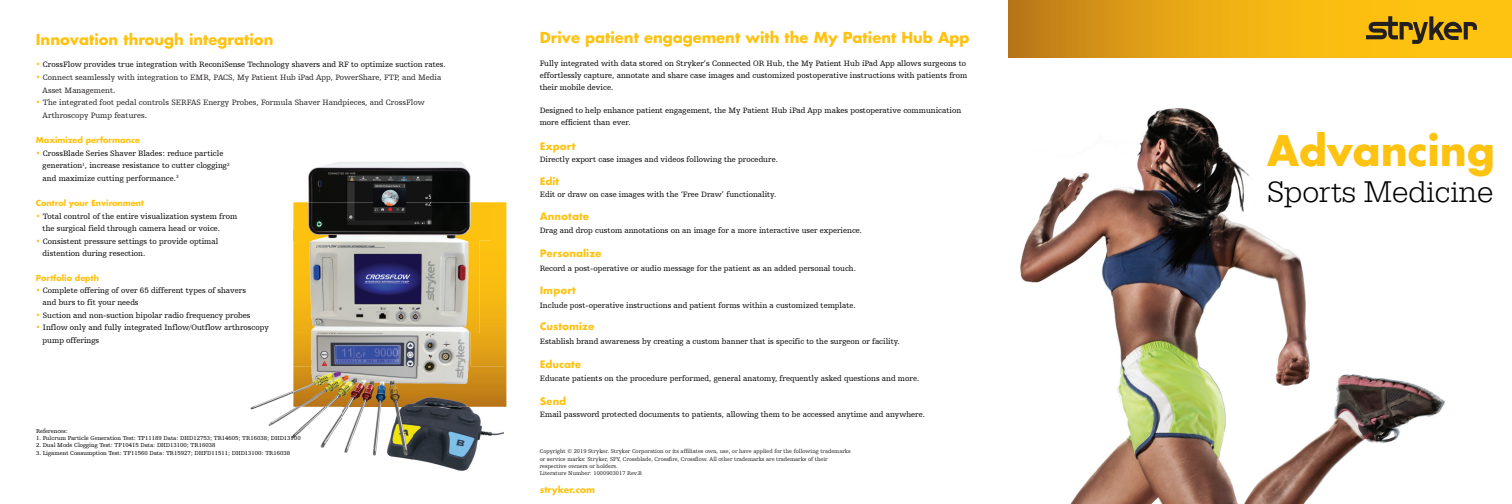
<style>
.page{position:relative;width:1512px;height:504px;background:#fff}
.page>*{position:absolute;margin:0;border:0;box-sizing:border-box;transform-origin:0 0}
.t1{font:700 41px "Futura For Stryker";color:#fec210}
.t2{font:300 30.8px "Egyptienne URW";color:#000}
.t3{font:700 14.7px "Futura Std";color:#fec210}
.t4{font:700 10px "Futura";color:#fec210}
.t5{font:700 9px "Futura Std";color:#fec210}
.t6{font:8.1px/12.6px "Humanist Slabserif 712 BT";color:#000}
.t7{font:8.1px/12.6px "Humanist Slabserif 712 BT";color:#231f20}
.t8{font:700 8.1px "Futura Std";color:#fec210}
.t9{font:6px "Humanist Slabserif 712 BT";color:#000}
.t10{font:5.8px/7.2px "Humanist Slabserif 712 BT";color:#231f20}
.s1{color:#fec210}
.s2{color:#231f20}
</style>
<div class="page">
<img style="left:1020px;top:108px;width:426px;height:396px">
<svg style="left:1008px;top:0;width:504px;height:58px;background:#e7a913"></svg>
<svg style="left:1366px;top:16px;width:111px;height:28px;background:#ab8315"></svg>
<svg style="left:293px;top:202px;width:213px;height:205px;background:#efb115"></svg>
<img style="left:413px;top:407px;width:91px;height:64px">
<img style="left:413px;top:366px;width:91px;height:41px">
<img style="left:310px;top:333px;width:160px;height:64px">
<img style="left:293px;top:241px;width:186px;height:92px">
<img style="left:308px;top:161px;width:163px;height:41px">
<img style="left:293px;top:202px;width:197px;height:39px">
<img style="left:293px;top:230px;width:186px;height:11px">
<img style="left:373px;top:189px;width:32px;height:17px">
<img style="left:250px;top:391px;width:93px;height:57px">
<img style="left:293px;top:366px;width:50px;height:41px">
<img style="left:343px;top:397px;width:70px;height:63px">
<h3 class="t3" style="left:36px;top:30px;width:239px">Innovation through integration</h3>
<p class="t6" style="left:36px;top:58px;width:411px"><span class="s1">•</span> CrossFlow provides true integration with ReconiSense Technology shavers and RF to optimize suction rates<span class="s2">.</span></p>
<p class="t7" style="left:43px;top:71px;width:400px;text-indent:-7px"><span class="s1">•</span> Connect seamlessly with integration to EMR, PACS, My Patient Hub iPad App, PowerShare, FTP, and Media<br>Asset Management.</p>
<p class="t7" style="left:43px;top:96px;width:384px;text-indent:-7px"><span class="s1">•</span> The integrated foot pedal controls SERFAS Energy Probes, Formula Shaver Handpieces, and CrossFlow<br>Arthroscopy Pump features.</p>
<p class="t8" style="left:36px;top:135px;width:106px">Maximized performance</p>
<p class="t6" style="left:43px;top:146px;width:189px;text-indent:-7px"><span class="s1">•</span> CrossBlade Series Shaver Blades: reduce particle generation<sup>1</sup>, increase resistance to cutter clogging<sup>2 </sup>and maximize cutting performance.<sup>3</sup></p>
<p class="t8" style="left:36px;top:198px;width:110px">Control your Environment</p>
<p class="t6" style="left:43px;top:209px;width:196px;text-indent:-7px"><span class="s1">•</span> Total control of the entire visualization system from the surgical field through camera head or voice.</p>
<p class="t6" style="left:43px;top:235px;width:177px;text-indent:-7px"><span class="s1">•</span> Consistent pressure settings to provide optimal distention during resection.</p>
<p class="t8" style="left:36px;top:272px;width:65px">Portfolio depth</p>
<p class="t6" style="left:43px;top:285px;width:205px;line-height:11.7px;text-indent:-7px"><span class="s1">•</span> Complete offering of over 65 different types of shavers and burs to fit your needs</p>
<p class="t6" style="left:36px;top:308px;width:216px"><span class="s1">•</span> Suction and non-suction bipolar radio frequency probes</p>
<p class="t6" style="left:43px;top:321px;width:228px;text-indent:-7px"><span class="s1">•</span> Inflow only and fully integrated Inflow/Outflow arthroscopy pump offerings</p>
<p class="t9" style="left:36px;top:427px;width:33px">References:</p>
<p class="t9" style="left:36px;top:435px;width:266px">1. Fulcrum Particle Generation Test: TP11189 Data: DHD12753; TR14605; TR16038; DHD13100</p>
<p class="t9" style="left:36px;top:442px;width:181px">2. Dual Mode Clogging Test: TP10415 Data: DHD13100; TR16038</p>
<p class="t9" style="left:36px;top:449px;width:256px">3. Ligament Consumption Test: TP11560 Data: TR15927; DHFD11511; DHD13100: TR16038</p>
<h3 class="t3" style="left:540px;top:28px;width:431px">Drive patient engagement with the My Patient Hub App</h3>
<p class="t6" style="left:540px;top:57px;width:429px;line-height:11.7px">Fully integrated with data stored on Stryker’s Connected OR Hub, the My Patient Hub iPad App allows surgeons to effortlessly capture, annotate and share case images and customized postoperative instructions with patients from their mobile device.</p>
<p class="t6" style="left:540px;top:104px;width:423px;line-height:11.7px">Designed to help enhance patient engagement, the My Patient Hub iPad App makes postoperative communication more efficient than ever.</p>
<p class="t4" style="left:540px;top:139px;width:37px">Export</p>
<p class="t4" style="left:540px;top:174px;width:21px">Edit</p>
<p class="t4" style="left:540px;top:209px;width:51px">Annotate</p>
<p class="t4" style="left:540px;top:246px;width:63px">Personalize</p>
<p class="t4" style="left:540px;top:283px;width:38px">Import</p>
<p class="t4" style="left:540px;top:319px;width:56px">Customize</p>
<p class="t4" style="left:540px;top:357px;width:43px">Educate</p>
<p class="t4" style="left:540px;top:394px;width:28px">Send</p>
<p class="t6" style="left:540px;top:153px;width:240px">Directly export case images and videos following the procedure.</p>
<p class="t6" style="left:540px;top:188px;width:238px">Edit or draw on case images with the ‘Free Draw’ functionality.</p>
<p class="t6" style="left:540px;top:224px;width:324px">Drag and drop custom annotations on an image for a more interactive user experience.</p>
<p class="t6" style="left:540px;top:262px;width:318px">Record a post-operative or audio message for the patient as an added personal touch.</p>
<p class="t6" style="left:540px;top:298px;width:317px">Include post-operative instructions and patient forms within a customized template.</p>
<p class="t6" style="left:540px;top:335px;width:362px">Establish brand awareness by creating a custom banner that is specific to the surgeon or facility.</p>
<p class="t6" style="left:540px;top:372px;width:381px">Educate patients on the procedure performed, general anatomy, frequently asked questions and more.</p>
<p class="t6" style="left:540px;top:408px;width:387px">Email password protected documents to patients, allowing them to be accessed anytime and anywhere.</p>
<p class="t10" style="left:540px;top:448px;width:313px">Copyright © 2019 Stryker. Stryker Corporation or its affiliates own, use, or have applied for the following trademarks or service marks: Stryker, SPY, Crossblade, Crossfire, Crossflow. All other trademarks are trademarks of their respective owners or holders.<br>Literature Number: 1000903017 Rev.B</p>
<p class="t5" style="left:540px;top:483px;width:57px">stryker.com</p>
<h1 class="t1" style="left:1267px;top:124px;width:229px">Advancing</h1>
<h2 class="t2" style="left:1267px;top:174px;width:228px">Sports Medicine</h2>
</div>
